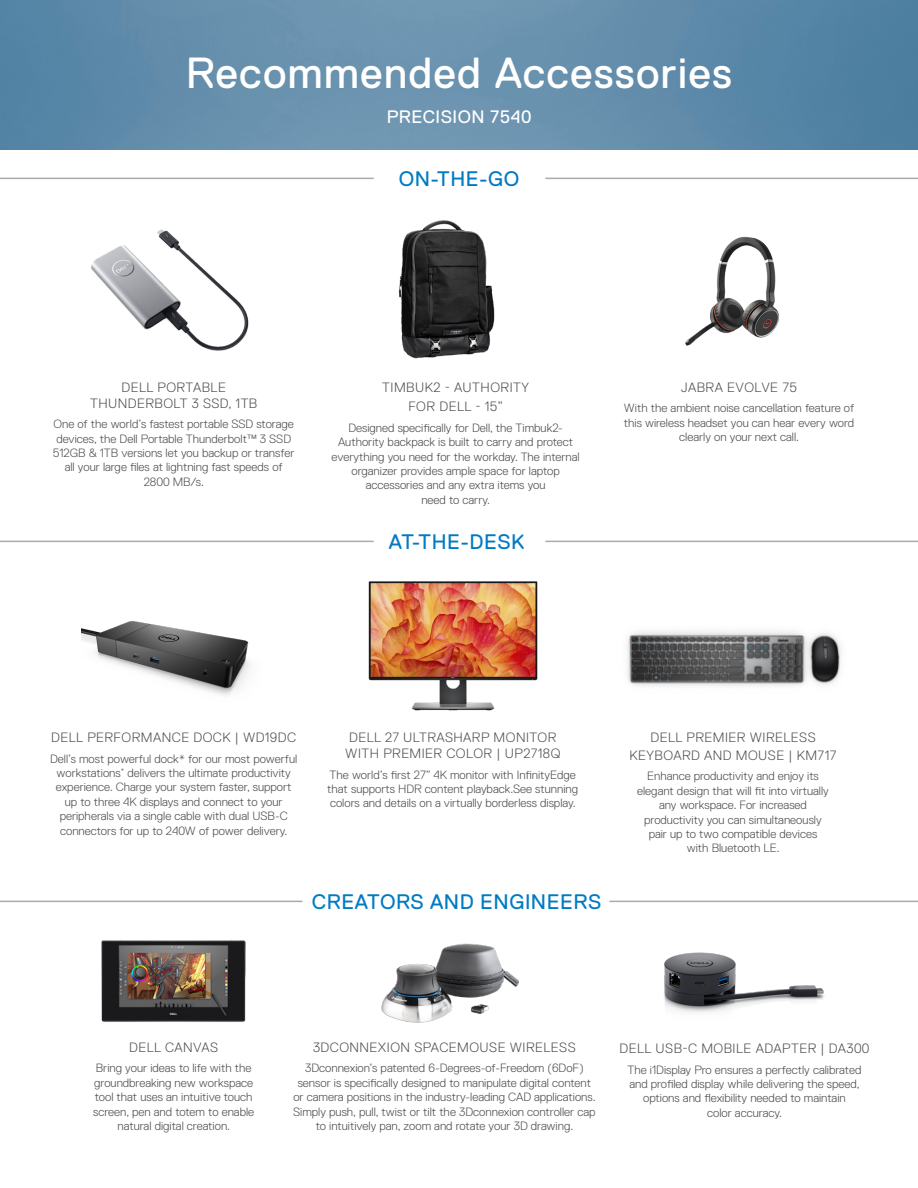
<style>
.page{position:relative;width:918px;height:1188px;background:#fff}
.page>*{position:absolute;margin:0;border:0;box-sizing:border-box;transform-origin:0 0}
.t1{font:43.5px "Dell Replica";letter-spacing:.025em;color:#fff}
.t2{font:21px "Dell Replica";letter-spacing:.025em;color:#007bc2}
.t3{font:18px "Dell Replica";letter-spacing:.025em;color:#fff}
.t4{font:300 13.5px/19.8px "Dell Replica";letter-spacing:.035em;color:#4b4c4d;text-align:center}
.t5{font:300 12px/14.4px "Dell Replica";color:#4b4c4d;text-align:center}
</style>
<div class="page">
<img style="left:0;top:0;width:918px;height:150px">
<hr style="left:0;top:178px;width:374px;height:1px;background:#aaa">
<hr style="left:0;top:541px;width:374px;height:1px;background:#aaa">
<hr style="left:0;top:901px;width:302px;height:1px;background:#aaa">
<hr style="left:545px;top:178px;width:373px;height:1px;background:#aaa">
<hr style="left:545px;top:541px;width:373px;height:1px;background:#aaa">
<hr style="left:609px;top:901px;width:309px;height:1px;background:#aaa">
<img style="left:398px;top:220px;width:97px;height:139px">
<img style="left:91px;top:229px;width:158px;height:122px">
<img style="left:685px;top:236px;width:94px;height:110px">
<img style="left:627px;top:631px;width:214px;height:55px">
<img style="left:368px;top:581px;width:170px;height:130px">
<img style="left:81px;top:621px;width:169px;height:75px">
<img style="left:381px;top:943px;width:138px;height:80px">
<img style="left:101px;top:940px;width:145px;height:82px">
<img style="left:664px;top:952px;width:160px;height:61px">
<p class="t1" style="left:186px;top:49px;width:548px">Recommended Accessories</p>
<p class="t3" style="left:387px;top:107px;width:146px">PRECISION 7540</p>
<p class="t2" style="left:399px;top:167px;width:122px">ON-THE-GO</p>
<p class="t4" style="left:121px;top:377px;width:106px">DELL PORTABLE</p>
<p class="t4" style="left:90px;top:393px;width:169px">THUNDERBOLT 3 SSD, 1TB</p>
<p class="t5" style="left:53px;top:417px;width:243px">One of the world’s fastest portable SSD storage devices, the Dell Portable Thunderbolt™ 3 SSD 512GB &amp; 1TB versions let you backup or transfer all your large files at lightning fast speeds of 2800 MB/s.</p>
<p class="t4" style="left:382px;top:377px;width:148px">TIMBUK2 - AUTHORITY<br>FOR DELL - 15”</p>
<p class="t5" style="left:348px;top:420px;width:216px">Designed specifically for Dell, the Timbuk2-</p>
<p class="t5" style="left:338px;top:435px;width:237px">Authority backpack is built to carry and protect</p>
<p class="t5" style="left:332px;top:449px;width:250px">everything you need for the workday. The internal organizer provides ample space for laptop</p>
<p class="t5" style="left:366px;top:478px;width:181px">accessories and any extra items you</p>
<p class="t5" style="left:421px;top:492px;width:70px">need to carry.</p>
<p class="t2" style="left:389px;top:530px;width:137px">AT-THE-DESK</p>
<p class="t4" style="left:681px;top:377px;width:117px">JABRA EVOLVE 75</p>
<p class="t5" style="left:624px;top:401px;width:232px">With the ambient noise cancellation feature of this wireless headset you can hear every word clearly on your next call.</p>
<p class="t4" style="left:51px;top:728px;width:246px">DELL PERFORMANCE DOCK | WD19DC</p>
<p class="t5" style="left:50px;top:751px;width:249px">Dell’s most powerful dock* for our most powerful workstations<sup>*</sup> delivers the ultimate productivity experience. Charge your system faster, support up to three 4K displays and connect to your peripherals via a single cable with dual USB-C connectors for up to 240W of power delivery.</p>
<p class="t4" style="left:349px;top:727px;width:209px">DELL 27 ULTRASHARP MONITOR</p>
<p class="t4" style="left:345px;top:744px;width:217px">WITH PREMIER COLOR | UP2718Q</p>
<p class="t5" style="left:327px;top:767px;width:252px;text-align:left">The world’s first 27” 4K monitor with InfinityEdge that supports HDR content playback.See stunning colors and details on a virtually borderless display.</p>
<p class="t2" style="left:312px;top:890px;width:291px">CREATORS AND ENGINEERS</p>
<p class="t4" style="left:651px;top:727px;width:167px">DELL PREMIER WIRELESS</p>
<p class="t4" style="left:630px;top:745px;width:208px">KEYBOARD AND MOUSE | KM717</p>
<p class="t5" style="left:647px;top:769px;width:173px">Enhance productivity and enjoy its</p>
<p class="t5" style="left:637px;top:783px;width:193px">elegant design that will fit into virtually</p>
<p class="t5" style="left:659px;top:798px;width:149px">any workspace. For increased</p>
<p class="t5" style="left:644px;top:812px;width:179px">productivity you can simultaneously</p>
<p class="t5" style="left:649px;top:827px;width:170px">pair up to two compatible devices</p>
<p class="t5" style="left:687px;top:841px;width:94px">with Bluetooth LE.</p>
<p class="t4" style="left:129px;top:1038px;width:90px">DELL CANVAS</p>
<p class="t5" style="left:96px;top:1061px;width:157px">Bring your ideas to life with the</p>
<p class="t5" style="left:94px;top:1076px;width:160px">groundbreaking new workspace</p>
<p class="t5" style="left:95px;top:1090px;width:159px">tool that uses an intuitive touch</p>
<p class="t5" style="left:93px;top:1104px;width:163px">screen, pen and totem to enable</p>
<p class="t5" style="left:117px;top:1119px;width:114px">natural digital creation.</p>
<p class="t4" style="left:313px;top:1038px;width:264px">3DCONNEXION SPACEMOUSE WIRELESS</p>
<p class="t5" style="left:293px;top:1061px;width:304px">3Dconnexion’s patented 6-Degrees-of-Freedom (6DoF) sensor is specifically designed to manipulate digital content or camera positions in the industry-leading CAD applications.<br>Simply push, pull, twist or tilt the 3Dconnexion controller cap to intuitively pan, zoom and rotate your 3D drawing.</p>
<p class="t4" style="left:620px;top:1039px;width:251px">DELL USB-C MOBILE ADAPTER | DA300</p>
<p class="t5" style="left:628px;top:1062px;width:235px">The i1Display Pro ensures a perfectly calibrated and profiled display while delivering the speed, options and flexibility needed to maintain<br>color accuracy.</p>
</div>
